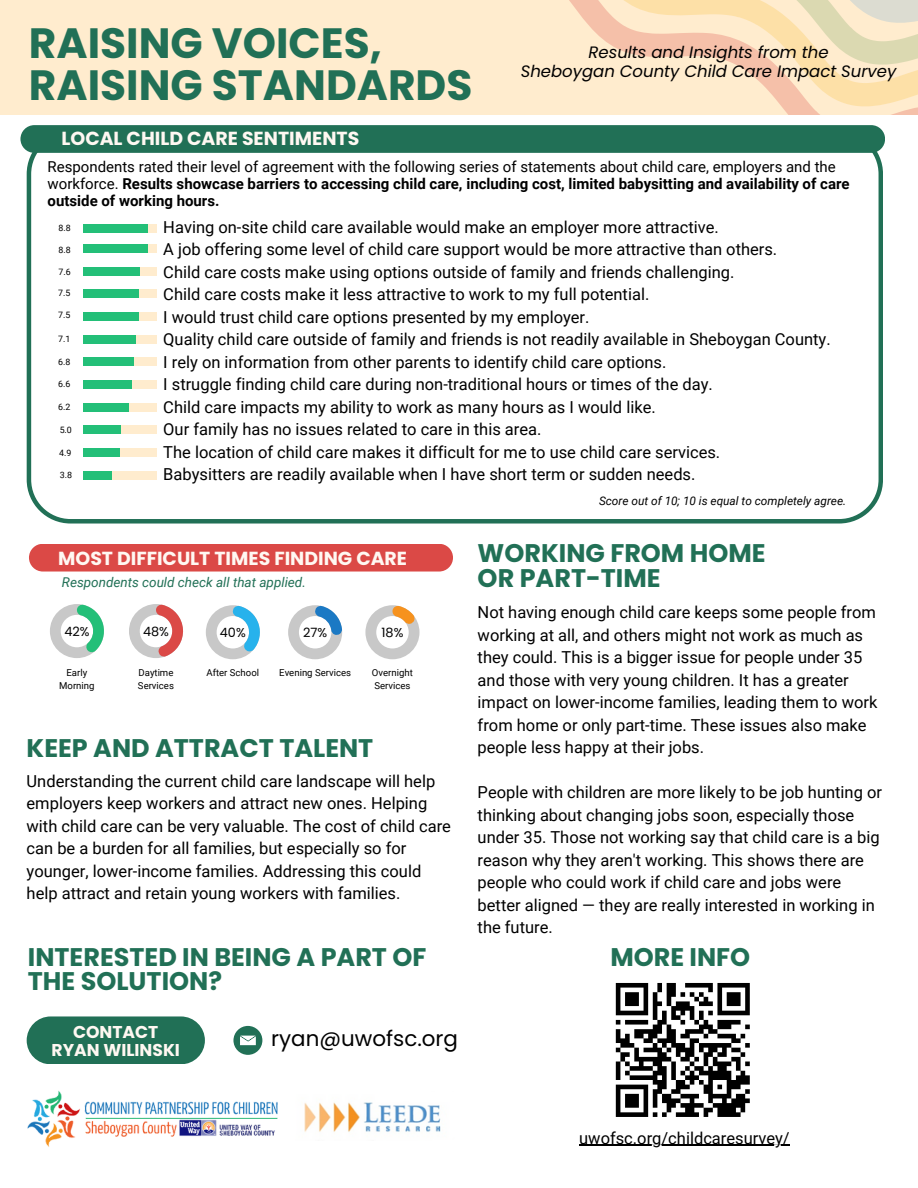
<style>
.page{position:relative;width:918px;height:1188px;background:#fff}
.page>*{position:absolute;margin:0;border:0;box-sizing:border-box;transform-origin:0 0}
.t1{font:700 42.3px/41.7px "Poppins";color:#217056}
.t2{font:700 25.5px/24.8px "Poppins";color:#217056}
.t3{font:21.45px "Poppins";color:#000}
.t4{font:700 18.9px "Poppins";color:#fff8f2}
.t5{font:700 17.1px/17.7px "Poppins";color:#fff8f2;text-align:center}
.t6{font:16.5px/22.5px "Roboto";color:#000}
.t7{font:italic 16.5px/19.2px "Poppins";color:#000;text-align:center}
.t8{font:700 15px/16.8px "Roboto";color:#000}
.t9{font:italic 13.5px "Roboto";color:#217056}
.t10{font:12.75px "Poppins";color:#000}
.t11{font:italic 11.85px "Roboto";color:#000}
.t12{font:9.6px/13px "Roboto";color:#000}
.t13{font:8.85px "Roboto";color:#000}
.s1{font-weight:400}
</style>
<div class="page">
<div style="left:0;top:0;width:918px;height:115px;background:#ffecce"></div>
<svg style="left:569px;top:0;width:349px;height:115px"></svg>
<img style="left:27px;top:1090px;width:251px;height:57px">
<img style="left:304px;top:1102px;width:137px;height:30px">
<div style="left:27px;top:1016px;width:178px;height:48px;background:#217056;border-radius:24px"></div>
<div style="left:233px;top:1026px;width:29px;height:29px;background:#217056;border-radius:50%"></div>
<svg style="left:240px;top:1036px;width:16px;height:9px"></svg>
<svg style="left:27px;top:130px;width:856px;height:394px"></svg>
<div style="left:83px;top:244px;width:74px;height:9px;background:#ffecce"></div>
<div style="left:83px;top:244px;width:65px;height:9px;background:#23bf78"></div>
<div style="left:83px;top:267px;width:74px;height:8px;background:#ffecce"></div>
<div style="left:83px;top:267px;width:56px;height:8px;background:#23bf78"></div>
<div style="left:83px;top:290px;width:74px;height:8px;background:#ffecce"></div>
<div style="left:83px;top:290px;width:55px;height:8px;background:#23bf78"></div>
<div style="left:83px;top:312px;width:74px;height:8px;background:#ffecce"></div>
<div style="left:83px;top:312px;width:55px;height:8px;background:#23bf78"></div>
<div style="left:83px;top:335px;width:74px;height:8px;background:#ffecce"></div>
<div style="left:83px;top:335px;width:52px;height:8px;background:#23bf78"></div>
<div style="left:83px;top:358px;width:74px;height:8px;background:#ffecce"></div>
<div style="left:83px;top:358px;width:50px;height:8px;background:#23bf78"></div>
<div style="left:83px;top:380px;width:74px;height:8px;background:#ffecce"></div>
<div style="left:83px;top:380px;width:49px;height:8px;background:#23bf78"></div>
<div style="left:83px;top:403px;width:74px;height:8px;background:#ffecce"></div>
<div style="left:83px;top:403px;width:46px;height:8px;background:#23bf78"></div>
<div style="left:84px;top:426px;width:73px;height:8px;background:#ffecce"></div>
<div style="left:84px;top:426px;width:36px;height:8px;background:#23bf78"></div>
<div style="left:84px;top:448px;width:73px;height:9px;background:#ffecce"></div>
<div style="left:84px;top:448px;width:36px;height:9px;background:#23bf78"></div>
<div style="left:84px;top:471px;width:73px;height:8px;background:#ffecce"></div>
<div style="left:84px;top:471px;width:28px;height:8px;background:#23bf78"></div>
<svg style="left:50px;top:604px;width:54px;height:54px"></svg>
<svg style="left:129px;top:604px;width:54px;height:54px"></svg>
<svg style="left:206px;top:605px;width:54px;height:54px"></svg>
<svg style="left:288px;top:605px;width:54px;height:54px"></svg>
<svg style="left:365px;top:605px;width:55px;height:54px"></svg>
<div style="left:29px;top:544px;width:424px;height:28px;background:#db4946;border-radius:14px"></div>
<div style="left:20px;top:125px;width:865px;height:28px;background:#217056;border-radius:14px"></div>
<svg style="left:615px;top:983px;width:135px;height:134px"></svg>
<hr style="left:579px;top:1145px;width:211px;height:1px;background:#000">
<svg style="left:60px;top:472px;width:12px;height:6px"></svg>
<p class="t1" style="left:29px;top:22px;width:445px">RAISING VOICES,<br>RAISING STANDARDS</p>
<p class="t7" style="left:521px;top:43px;width:377px">Results and Insights from the<br>Sheboygan County Child Care Impact Survey</p>
<p class="t4" style="left:61px;top:125px;width:299px">LOCAL CHILD CARE SENTIMENTS</p>
<p class="t8" style="left:48px;top:159px;width:804px"><span class="s1">Respondents rated their level of agreement with the following series of statements about child care, employers and the workforce.</span> Results showcase barriers to accessing child care, including cost, limited babysitting and availability of care outside of working hours.</p>
<p class="t6" style="left:163px;top:216px;width:669px">Having on-site child care available would make an employer more attractive.<br>A job offering some level of child care support would be more attractive than others.<br>Child care costs make using options outside of family and friends challenging.<br>Child care costs make it less attractive to work to my full potential.<br>I would trust child care options presented by my employer.<br>Quality child care outside of family and friends is not readily available in Sheboygan County.<br>I rely on information from other parents to identify child care options.<br>I struggle finding child care during non-traditional hours or times of the day.<br>Child care impacts my ability to work as many hours as I would like.<br>Our family has no issues related to care in this area.<br>The location of child care makes it difficult for me to use child care services.<br>Babysitters are readily available when I have short term or sudden needs.</p>
<p class="t13" style="left:59px;top:223px;width:14px">8.8</p>
<h6 class="t13" style="left:59px;top:244px;width:14px">8.8</h6>
<p class="t13" style="left:59px;top:267px;width:14px">7.6</p>
<h6 class="t13" style="left:58px;top:287px;width:14px">7.5</h6>
<h4 class="t13" style="left:58px;top:310px;width:14px">7.5</h4>
<p class="t13" style="left:58px;top:334px;width:14px">7.1</p>
<h2 class="t13" style="left:58px;top:356px;width:14px">6.8</h2>
<p class="t13" style="left:58px;top:379px;width:14px">6.6</p>
<p class="t13" style="left:58px;top:402px;width:14px">6.2</p>
<p class="t13" style="left:60px;top:424px;width:14px">5.0</p>
<p class="t13" style="left:59px;top:448px;width:14px">4.9</p>
<p class="t4" style="left:58px;top:545px;width:351px">MOST DIFFICULT TIMES FINDING CARE</p>
<p class="t9" style="left:62px;top:575px;width:245px">Respondents could check all that applied.</p>
<p class="t10" style="left:64px;top:622px;width:27px">42%</p>
<p class="t10" style="left:143px;top:622px;width:27px">48%</p>
<p class="t10" style="left:220px;top:623px;width:27px">40%</p>
<p class="t10" style="left:303px;top:623px;width:26px">27%</p>
<p class="t10" style="left:382px;top:623px;width:23px">18%</p>
<h6 class="t12" style="left:59px;top:666px;width:37px;text-align:center">Early<br>Morning</h6>
<h2 class="t12" style="left:138px;top:666px;width:38px">Daytime<br>Services</h2>
<h5 class="t12" style="left:207px;top:666px;width:54px">After School</h5>
<p class="t12" style="left:279px;top:666px;width:73px">Evening Services</p>
<h3 class="t12" style="left:372px;top:666px;width:42px">Overnight<br>Services</h3>
<p class="t2" style="left:27px;top:735px;width:348px">KEEP AND ATTRACT TALENT</p>
<p class="t6" style="left:27px;top:770px;width:426px">Understanding the current child care landscape will help employers keep workers and attract new ones. Helping with child care can be very valuable. The cost of child care can be a burden for all families, but especially so for younger, lower-income families. Addressing this could help attract and retain young workers with families.</p>
<h2 class="t2" style="left:28px;top:944px;width:400px">INTERESTED IN BEING A PART OF<br>THE SOLUTION?</h2>
<h6 class="t5" style="left:52px;top:1023px;width:130px">CONTACT<br>RYAN WILINSKI</h6>
<h4 class="t3" style="left:271px;top:1023px;width:188px">ryan@uwofsc.org</h4>
<p class="t11" style="left:599px;top:494px;width:249px">Score out of 10; 10 is equal to completely agree.</p>
<p class="t2" style="left:478px;top:541px;width:289px">WORKING FROM HOME<br>OR PART-TIME</p>
<p class="t6" style="left:478px;top:601px;width:401px">Not having enough child care keeps some people from working at all, and others might not work as much as they could. This is a bigger issue for people under 35 and those with very young children. It has a greater impact on lower-income families, leading them to work from home or only part-time. These issues also make people less happy at their jobs.</p>
<p class="t6" style="left:478px;top:781px;width:406px">People with children are more likely to be job hunting or thinking about changing jobs soon, especially those under 35. Those not working say that child care is a big reason why they aren't working. This shows there are people who could work if child care and jobs were better aligned — they are really interested in working in the future.</p>
<h6 class="t2" style="left:610px;top:944px;width:141px">MORE INFO</h6>
<h6 class="t6" style="left:579px;top:1127px;width:212px">uwofsc.org/childcaresurvey/</h6>
</div>
